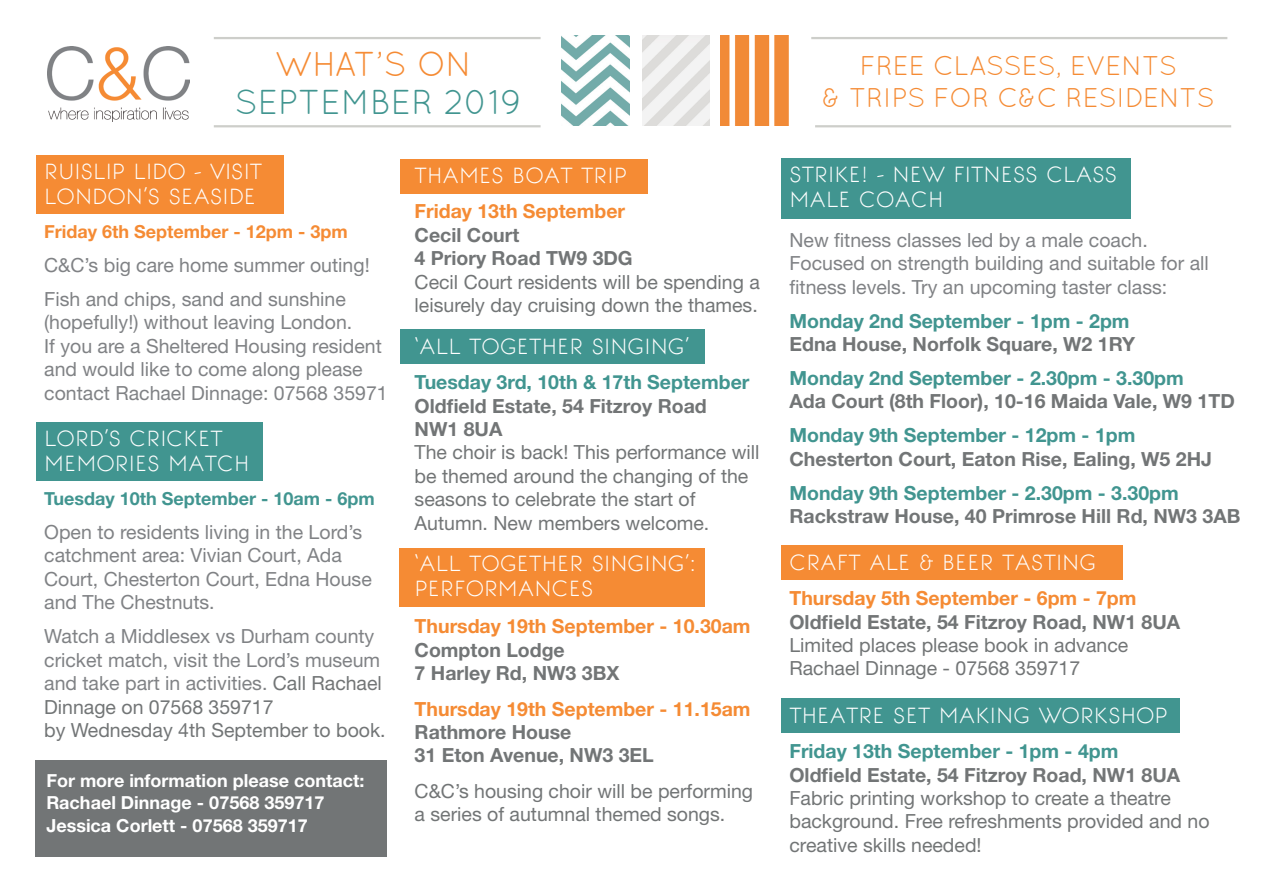
<style>
.page{position:relative;width:1263px;height:893px;background:#fff}
.page>*{position:absolute;margin:0;border:0;box-sizing:border-box;transform-origin:0 0}
.t1{font:34.5px "Quicksand";color:#419590}
.t2{font:34.5px "Quicksand";letter-spacing:-.045em;color:#f58b34}
.t3{font:27px "Quicksand";color:#f58b34}
.t4{font:300 21px/25.2px "Bonveno CF";color:#fff}
.t5{font:19.5px/23.4px "Helvetica Neue LT Std";color:#808285}
.t6{font:19.5px/23.4px "Helvetica Neue LT Std";color:#727576}
.t7{font:700 19.5px "Helvetica Neue LT Std";color:#727576}
.t8{font:700 19.5px "Helvetica Neue LT Std";color:#419590}
.t9{font:700 19.5px "Helvetica Neue LT Std";color:#f58b34}
.t10{font:700 18px "Helvetica Neue LT Std";color:#fff}
.t11{font:700 18px "Helvetica Neue LT Std";color:#419590}
.t12{font:700 18px "Helvetica Neue LT Std";color:#f58b34}
.s1{color:#727576}
</style>
<div class="page">
<div style="left:35px;top:760px;width:352px;height:96px;background:#727576"></div>
<div style="left:399px;top:548px;width:306px;height:59px;background:#f58b34"></div>
<div style="left:400px;top:330px;width:305px;height:34px;background:#419590"></div>
<div style="left:400px;top:159px;width:247px;height:34px;background:#f58b34"></div>
<img style="left:562px;top:36px;width:67px;height:89px">
<img style="left:721px;top:36px;width:68px;height:89px">
<img style="left:642px;top:36px;width:68px;height:89px">
<hr style="left:811px;top:37px;width:416px;height:2px;background:#cdceca">
<hr style="left:815px;top:125px;width:416px;height:2px;background:#cdceca">
<div style="left:36px;top:156px;width:247px;height:58px;background:#f58b34"></div>
<div style="left:781px;top:545px;width:342px;height:35px;background:#f58b34"></div>
<div style="left:781px;top:158px;width:349px;height:60px;background:#419590"></div>
<hr style="left:214px;top:37px;width:327px;height:2px;background:#cdceca">
<hr style="left:214px;top:125px;width:327px;height:2px;background:#cdceca">
<div style="left:36px;top:423px;width:226px;height:58px;background:#419590"></div>
<div style="left:781px;top:698px;width:399px;height:35px;background:#419590"></div>
<img style="left:48px;top:47px;width:141px;height:75px">
<p class="t2" style="left:274px;top:45px;width:199px">WHAT’S ON</p>
<p class="t1" style="left:235px;top:82px;width:289px">SEPTEMBER 2019</p>
<p class="t4" style="left:44px;top:158px;width:220px">RUISLIP LIDO - VISIT</p>
<p class="t4" style="left:44px;top:184px;width:214px">LONDON’S SEASIDE</p>
<p class="t12" style="left:44px;top:220px;width:305px">Friday 6th September - 12pm - 3pm</p>
<p class="t5" style="left:44px;top:253px;width:327px">C&amp;C’s big care home summer outing!</p>
<p class="t5" style="left:44px;top:287px;width:310px">Fish and chips, sand and sunshine (hopefully!) without leaving London.</p>
<p class="t5" style="left:44px;top:334px;width:339px">If you are a Sheltered Housing resident</p>
<p class="t5" style="left:44px;top:357px;width:320px">and would like to come along please</p>
<p class="t5" style="left:44px;top:380px;width:345px">contact Rachael Dinnage: 07568 35971</p>
<p class="t4" style="left:44px;top:425px;width:180px">LORD’S CRICKET</p>
<p class="t4" style="left:44px;top:451px;width:207px">MEMORIES MATCH</p>
<p class="t11" style="left:44px;top:487px;width:332px">Tuesday 10th September - 10am - 6pm</p>
<p class="t5" style="left:44px;top:520px;width:329px">Open to residents living in the Lord’s catchment area: Vivian Court, Ada<br>Court, Chesterton Court, Edna House and The Chestnuts.</p>
<p class="t5" style="left:44px;top:624px;width:339px">Watch a Middlesex vs Durham county cricket match, visit the Lord’s museum and take part in activities. <span class="s1">Call Rachael Dinnage on 07568 359717</span></p>
<p class="t6" style="left:44px;top:718px;width:343px">by Wednesday 4th September to book.</p>
<p class="t10" style="left:46px;top:769px;width:320px">For more information please contact:</p>
<p class="t10" style="left:46px;top:792px;width:280px">Rachael Dinnage - 07568 359717</p>
<p class="t10" style="left:46px;top:814px;width:263px">Jessica Corlett - 07568 359717</p>
<p class="t4" style="left:415px;top:163px;width:214px">THAMES BOAT TRIP</p>
<p class="t9" style="left:415px;top:199px;width:212px">Friday 13th September</p>
<p class="t7" style="left:415px;top:223px;width:106px">Cecil Court</p>
<p class="t7" style="left:415px;top:246px;width:220px">4 Priory Road TW9 3DG</p>
<p class="t6" style="left:415px;top:270px;width:347px">Cecil Court residents will be spending a leisurely day cruising down the thames.</p>
<p class="t4" style="left:415px;top:333px;width:276px">‘ALL TOGETHER SINGING’</p>
<p class="t8" style="left:415px;top:370px;width:336px">Tuesday 3rd, 10th &amp; 17th September</p>
<p class="t7" style="left:415px;top:394px;width:294px">Oldfield Estate, 54 Fitzroy Road</p>
<p class="t7" style="left:415px;top:417px;width:89px">NW1 8UA</p>
<p class="t6" style="left:415px;top:440px;width:346px">The choir is back! This performance will be themed around the changing of the seasons to celebrate the start of</p>
<p class="t6" style="left:415px;top:510px;width:296px">Autumn. New members welcome.</p>
<p class="t4" style="left:415px;top:551px;width:283px">‘ALL TOGETHER SINGING’:<br>PERFORMANCES</p>
<p class="t9" style="left:415px;top:614px;width:337px">Thursday 19th September - 10.30am</p>
<p class="t7" style="left:415px;top:638px;width:152px">Compton Lodge</p>
<p class="t7" style="left:415px;top:661px;width:206px">7 Harley Rd, NW3 3BX</p>
<p class="t9" style="left:415px;top:697px;width:337px">Thursday 19th September - 11.15am</p>
<p class="t7" style="left:415px;top:720px;width:158px">Rathmore House</p>
<p class="t7" style="left:415px;top:743px;width:241px">31 Eton Avenue, NW3 3EL</p>
<p class="t6" style="left:415px;top:779px;width:340px">C&amp;C’s housing choir will be performing</p>
<p class="t6" style="left:415px;top:802px;width:312px">a series of autumnal themed songs.</p>
<p class="t3" style="left:860px;top:50px;width:319px">FREE CLASSES, EVENTS</p>
<p class="t3" style="left:822px;top:82px;width:394px">&amp; TRIPS FOR C&amp;C RESIDENTS</p>
<p class="t4" style="left:789px;top:162px;width:329px">STRIKE! - NEW FITNESS CLASS</p>
<p class="t4" style="left:789px;top:187px;width:156px">MALE COACH</p>
<p class="t5" style="left:789px;top:228px;width:360px">New fitness classes led by a male coach.</p>
<p class="t5" style="left:789px;top:251px;width:421px">Focused on strength building and suitable for all fitness levels. Try an upcoming taster class:</p>
<p class="t8" style="left:789px;top:309px;width:342px">Monday 2nd September - 1pm - 2pm</p>
<p class="t7" style="left:789px;top:332px;width:347px">Edna House, Norfolk Square, W2 1RY</p>
<p class="t8" style="left:789px;top:366px;width:396px">Monday 2nd September - 2.30pm - 3.30pm</p>
<p class="t7" style="left:789px;top:389px;width:447px">Ada Court (8th Floor), 10-16 Maida Vale, W9 1TD</p>
<p class="t8" style="left:789px;top:423px;width:347px">Monday 9th September - 12pm - 1pm</p>
<p class="t7" style="left:789px;top:447px;width:424px">Chesterton Court, Eaton Rise, Ealing, W5 2HJ</p>
<p class="t8" style="left:789px;top:481px;width:391px">Monday 9th September - 2.30pm - 3.30pm</p>
<p class="t7" style="left:789px;top:504px;width:452px">Rackstraw House, 40 Primrose Hill Rd, NW3 3AB</p>
<p class="t4" style="left:789px;top:549px;width:308px">CRAFT ALE &amp; BEER TASTING</p>
<p class="t9" style="left:789px;top:586px;width:349px">Thursday 5th September - 6pm - 7pm</p>
<p class="t7" style="left:789px;top:610px;width:392px">Oldfield Estate, 54 Fitzroy Road, NW1 8UA</p>
<p class="t6" style="left:789px;top:633px;width:340px">Limited places please book in advance</p>
<p class="t6" style="left:789px;top:656px;width:292px">Rachael Dinnage - 07568 359717</p>
<p class="t4" style="left:789px;top:702px;width:380px">THEATRE SET MAKING WORKSHOP</p>
<p class="t8" style="left:789px;top:739px;width:330px">Friday 13th September - 1pm - 4pm</p>
<p class="t7" style="left:789px;top:763px;width:392px">Oldfield Estate, 54 Fitzroy Road, NW1 8UA</p>
<p class="t6" style="left:789px;top:786px;width:422px">Fabric printing workshop to create a theatre background. Free refreshments provided and no creative skills needed!</p>
</div>
